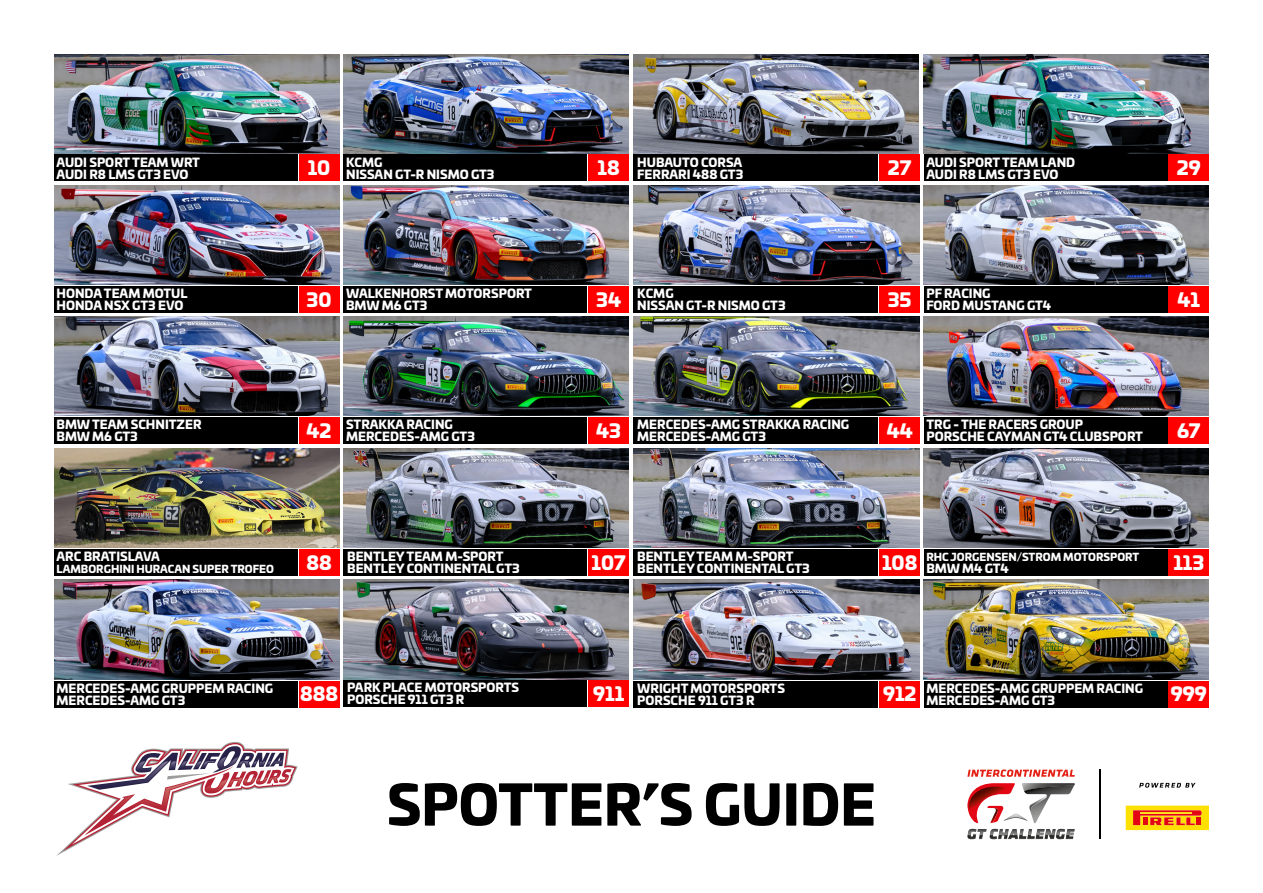
<style>
.page{position:relative;width:1263px;height:893px;background:#fff}
.page>*{position:absolute;margin:0;border:0;box-sizing:border-box;transform-origin:0 0}
.t1{font:900 54px "Univia Pro";color:#000}
.t2{font:900 18.75px "Univia Pro";color:#fff}
.t3{font:900 12px/12px "Univia Pro";color:#fff}
.t4{font:900 10.5px "Univia Pro";color:#fff}
</style>
<div class="page">
<img style="left:54px;top:54px;width:285px;height:99px">
<div style="left:54px;top:155px;width:243px;height:26px;background:#000"></div>
<div style="left:299px;top:155px;width:40px;height:26px;background:#f00"></div>
<img style="left:924px;top:54px;width:285px;height:99px">
<div style="left:924px;top:155px;width:243px;height:26px;background:#000"></div>
<div style="left:1169px;top:155px;width:40px;height:26px;background:#f00"></div>
<img style="left:634px;top:54px;width:285px;height:99px">
<img style="left:344px;top:54px;width:285px;height:99px">
<div style="left:344px;top:155px;width:243px;height:26px;background:#000"></div>
<div style="left:588px;top:155px;width:41px;height:26px;background:#f00"></div>
<img style="left:54px;top:185px;width:285px;height:99px">
<div style="left:54px;top:286px;width:243px;height:27px;background:#000"></div>
<div style="left:299px;top:286px;width:40px;height:27px;background:#f00"></div>
<img style="left:924px;top:185px;width:285px;height:99px">
<div style="left:924px;top:286px;width:243px;height:27px;background:#000"></div>
<div style="left:1169px;top:286px;width:40px;height:27px;background:#f00"></div>
<img style="left:634px;top:185px;width:286px;height:100px">
<img style="left:344px;top:185px;width:285px;height:99px">
<div style="left:344px;top:286px;width:243px;height:27px;background:#000"></div>
<div style="left:588px;top:286px;width:41px;height:27px;background:#f00"></div>
<img style="left:54px;top:317px;width:285px;height:99px">
<div style="left:54px;top:417px;width:243px;height:27px;background:#000"></div>
<div style="left:299px;top:417px;width:40px;height:27px;background:#f00"></div>
<img style="left:924px;top:317px;width:285px;height:99px">
<div style="left:924px;top:417px;width:243px;height:27px;background:#000"></div>
<div style="left:1169px;top:417px;width:40px;height:27px;background:#f00"></div>
<img style="left:634px;top:317px;width:286px;height:99px">
<img style="left:344px;top:317px;width:285px;height:99px">
<div style="left:344px;top:417px;width:243px;height:27px;background:#000"></div>
<div style="left:588px;top:417px;width:41px;height:27px;background:#f00"></div>
<img style="left:54px;top:449px;width:285px;height:99px">
<div style="left:54px;top:549px;width:243px;height:27px;background:#000"></div>
<div style="left:299px;top:549px;width:40px;height:27px;background:#f00"></div>
<img style="left:924px;top:449px;width:285px;height:99px">
<div style="left:1169px;top:549px;width:40px;height:27px;background:#f00"></div>
<img style="left:634px;top:449px;width:286px;height:99px">
<img style="left:344px;top:449px;width:285px;height:99px">
<img style="left:54px;top:580px;width:285px;height:99px">
<div style="left:54px;top:681px;width:243px;height:26px;background:#000"></div>
<div style="left:299px;top:681px;width:40px;height:26px;background:#f00"></div>
<img style="left:924px;top:580px;width:285px;height:99px">
<div style="left:924px;top:681px;width:243px;height:26px;background:#000"></div>
<div style="left:1169px;top:681px;width:40px;height:26px;background:#f00"></div>
<img style="left:634px;top:580px;width:286px;height:99px">
<div style="left:634px;top:681px;width:244px;height:26px;background:#000"></div>
<div style="left:880px;top:681px;width:40px;height:26px;background:#f00"></div>
<img style="left:344px;top:580px;width:285px;height:99px">
<div style="left:344px;top:681px;width:243px;height:26px;background:#000"></div>
<div style="left:589px;top:681px;width:40px;height:26px;background:#f00"></div>
<div style="left:924px;top:549px;width:243px;height:27px;background:#000"></div>
<div style="left:634px;top:549px;width:244px;height:27px;background:#000"></div>
<div style="left:880px;top:549px;width:40px;height:27px;background:#f00"></div>
<div style="left:344px;top:549px;width:243px;height:27px;background:#000"></div>
<div style="left:589px;top:549px;width:40px;height:27px;background:#f00"></div>
<div style="left:634px;top:418px;width:244px;height:26px;background:#000"></div>
<div style="left:880px;top:418px;width:40px;height:26px;background:#f00"></div>
<div style="left:634px;top:286px;width:244px;height:27px;background:#000"></div>
<div style="left:880px;top:286px;width:40px;height:27px;background:#f00"></div>
<div style="left:634px;top:155px;width:244px;height:26px;background:#000"></div>
<div style="left:880px;top:155px;width:40px;height:26px;background:#f00"></div>
<svg style="left:56px;top:742px;width:242px;height:114px"></svg>
<svg style="left:967px;top:783px;width:108px;height:40px"></svg>
<svg style="left:967px;top:769px;width:108px;height:8px"></svg>
<svg style="left:967px;top:829px;width:108px;height:10px"></svg>
<svg style="left:1139px;top:783px;width:56px;height:5px"></svg>
<hr style="left:1100px;top:769px;width:1px;height:70px;background:#000">
<svg style="left:1126px;top:806px;width:83px;height:24px;background:#f69d0f"></svg>
<p class="t3" style="left:57px;top:155px;width:145px">AUDI SPORT TEAM WRT<br>AUDI R8 LMS GT3 EVO</p>
<h2 class="t2" style="left:308px;top:153px;width:24px">10</h2>
<p class="t3" style="left:926px;top:155px;width:150px">AUDI SPORT TEAM LAND<br>AUDI R8 LMS GT3 EVO</p>
<h2 class="t2" style="left:1177px;top:153px;width:25px">29</h2>
<p class="t3" style="left:346px;top:155px;width:150px">KCMG<br>NISSAN GT-R NISMO GT3</p>
<h2 class="t2" style="left:597px;top:153px;width:24px">18</h2>
<p class="t3" style="left:637px;top:155px;width:108px">HUBAUTO CORSA<br>FERRARI 488 GT3</p>
<h2 class="t2" style="left:888px;top:153px;width:25px">27</h2>
<p class="t3" style="left:57px;top:286px;width:133px">HONDA TEAM MOTUL<br>HONDA NSX GT3 EVO</p>
<h2 class="t2" style="left:307px;top:284px;width:26px">30</h2>
<p class="t3" style="left:926px;top:286px;width:126px">PF RACING<br>FORD MUSTANG GT4</p>
<h2 class="t2" style="left:1177px;top:284px;width:24px">41</h2>
<p class="t3" style="left:346px;top:286px;width:187px">WALKENHORST MOTORSPORT<br>BMW M6 GT3</p>
<h2 class="t2" style="left:596px;top:284px;width:26px">34</h2>
<p class="t3" style="left:637px;top:286px;width:150px">KCMG<br>NISSAN GT-R NISMO GT3</p>
<h2 class="t2" style="left:888px;top:284px;width:25px">35</h2>
<p class="t3" style="left:57px;top:418px;width:146px">BMW TEAM SCHNITZER<br>BMW M6 GT3</p>
<h2 class="t2" style="left:307px;top:416px;width:26px">42</h2>
<p class="t3" style="left:926px;top:418px;width:218px">TRG - THE RACERS GROUP<br>PORSCHE CAYMAN GT4 CLUBSPORT</p>
<h2 class="t2" style="left:1177px;top:416px;width:25px">67</h2>
<p class="t3" style="left:346px;top:418px;width:130px">STRAKKA RACING<br>MERCEDES-AMG GT3</p>
<h2 class="t2" style="left:596px;top:416px;width:26px">43</h2>
<p class="t3" style="left:637px;top:418px;width:214px">MERCEDES-AMG STRAKKA RACING<br>MERCEDES-AMG GT3</p>
<h2 class="t2" style="left:887px;top:416px;width:28px">44</h2>
<p class="t3" style="left:57px;top:550px;width:105px">ARC BRATISLAVA</p>
<p class="t4" style="left:57px;top:560px;width:219px">LAMBORGHINI HURACAN SUPER TROFEO</p>
<h2 class="t2" style="left:306px;top:547px;width:27px">88</h2>
<h2 class="t2" style="left:1173px;top:547px;width:32px">113</h2>
<p class="t3" style="left:347px;top:550px;width:174px">BENTLEY TEAM M-SPORT<br>BENTLEY CONTINENTAL GT3</p>
<h2 class="t2" style="left:592px;top:547px;width:36px">107</h2>
<p class="t3" style="left:637px;top:550px;width:174px">BENTLEY TEAM M-SPORT<br>BENTLEY CONTINENTAL GT3</p>
<h2 class="t2" style="left:882px;top:547px;width:37px">108</h2>
<p class="t4" style="left:926px;top:548px;width:214px">RHC JORGENSEN/STROM MOTORSPORT</p>
<p class="t3" style="left:926px;top:562px;width:84px">BMW M4 GT4</p>
<p class="t3" style="left:347px;top:681px;width:173px">PARK PLACE MOTORSPORTS<br>PORSCHE 911 GT3 R</p>
<h2 class="t2" style="left:593px;top:679px;width:33px">911</h2>
<p class="t3" style="left:57px;top:681px;width:218px">MERCEDES-AMG GRUPPEM RACING<br>MERCEDES-AMG GT3</p>
<h2 class="t2" style="left:300px;top:679px;width:40px">888</h2>
<p class="t3" style="left:926px;top:681px;width:218px">MERCEDES-AMG GRUPPEM RACING<br>MERCEDES-AMG GT3</p>
<h2 class="t2" style="left:1171px;top:679px;width:38px">999</h2>
<p class="t3" style="left:637px;top:681px;width:149px">WRIGHT MOTORSPORTS<br>PORSCHE 911 GT3 R</p>
<h2 class="t2" style="left:883px;top:679px;width:35px">912</h2>
<h1 class="t1" style="left:387px;top:761px;width:490px">SPOTTER’S GUIDE</h1>
</div>
